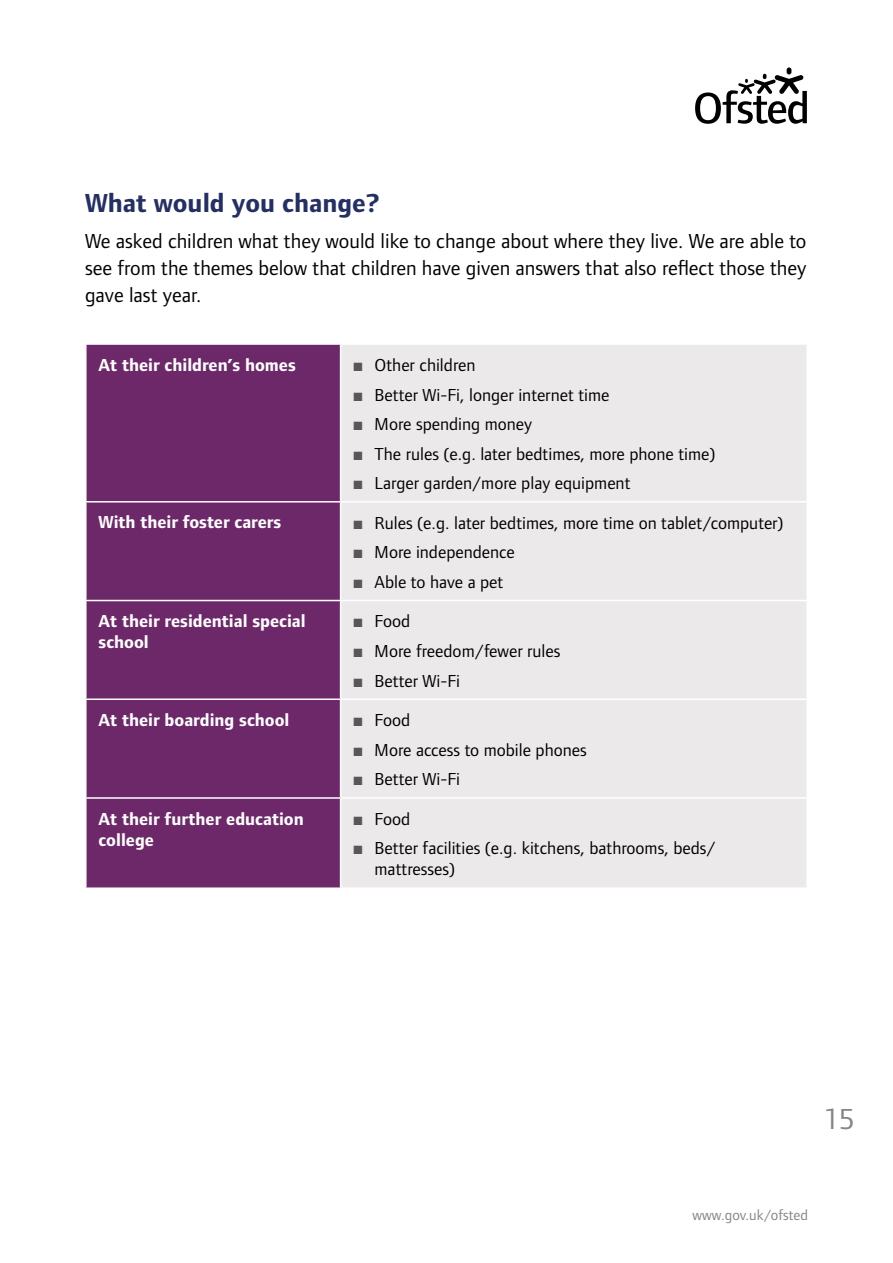
<style>
.page{position:relative;width:893px;height:1263px;background:#fff}
.page>*{position:absolute;margin:0;border:0;box-sizing:border-box;transform-origin:0 0}
.t1{font:30px "Foundry Form Sans";color:#878686}
.t2{font:700 27px "Foundry Form Sans";color:#243064}
._10_BODY_TEXT{font:21px/27px "Foundry Form Sans";color:#000;text-align:justify}
.t3{font:18px/21px "Foundry Form Sans";color:#000}
._10_BODY_TEXT-2{font:700 18px/21px "Foundry Form Sans";color:#fff}
.t4{font:15px "Foundry Form Sans Book 3";color:#878686}
</style>
<div class="page">
<svg style="left:695px;top:67px;width:112px;height:57px"></svg>
<div style="left:87px;top:345px;width:253px;height:542px;background:#6d286a"></div>
<div style="left:341px;top:345px;width:465px;height:542px;background:#ece9ea"></div>
<hr style="left:85px;top:501px;width:256px;height:1px;background:#fff">
<hr style="left:341px;top:501px;width:467px;height:1px;background:#fff">
<hr style="left:85px;top:600px;width:256px;height:1px;background:#fff">
<hr style="left:341px;top:600px;width:467px;height:1px;background:#fff">
<hr style="left:85px;top:698px;width:256px;height:2px;background:#fff">
<hr style="left:341px;top:698px;width:467px;height:2px;background:#fff">
<hr style="left:85px;top:797px;width:256px;height:2px;background:#fff">
<hr style="left:341px;top:797px;width:467px;height:2px;background:#fff">
<svg style="left:354px;top:363px;width:8px;height:8px"></svg>
<svg style="left:354px;top:392px;width:8px;height:8px"></svg>
<svg style="left:354px;top:422px;width:8px;height:8px"></svg>
<svg style="left:354px;top:451px;width:8px;height:8px"></svg>
<svg style="left:354px;top:481px;width:8px;height:8px"></svg>
<svg style="left:354px;top:520px;width:8px;height:9px"></svg>
<svg style="left:354px;top:550px;width:8px;height:8px"></svg>
<svg style="left:354px;top:579px;width:8px;height:9px"></svg>
<svg style="left:354px;top:619px;width:8px;height:8px"></svg>
<svg style="left:354px;top:648px;width:8px;height:9px"></svg>
<svg style="left:354px;top:678px;width:8px;height:8px"></svg>
<svg style="left:354px;top:718px;width:8px;height:8px"></svg>
<svg style="left:354px;top:747px;width:8px;height:9px"></svg>
<svg style="left:354px;top:777px;width:8px;height:8px"></svg>
<svg style="left:354px;top:816px;width:8px;height:9px"></svg>
<svg style="left:354px;top:846px;width:8px;height:8px"></svg>
<h2 class="t2" style="left:85px;top:188px;width:296px">What would you change?</h2>
<p class="_10_BODY_TEXT" style="left:85px;top:227px;width:723px">We asked children what they would like to change about where they live. We are able to see from the themes below that children have given answers that also reflect those they gave last year.</p>
<p class="_10_BODY_TEXT-2" style="left:99px;top:354px;width:199px">At their children’s homes</p>
<p class="t3" style="left:375px;top:354px;width:102px">Other children</p>
<p class="t3" style="left:375px;top:384px;width:236px">Better Wi-Fi, longer internet time</p>
<p class="t3" style="left:375px;top:413px;width:159px">More spending money</p>
<p class="t3" style="left:375px;top:443px;width:342px">The rules (e.g. later bedtimes, more phone time)</p>
<p class="t3" style="left:375px;top:472px;width:257px">Larger garden/more play equipment</p>
<p class="_10_BODY_TEXT-2" style="left:99px;top:512px;width:184px">With their foster carers</p>
<p class="t3" style="left:375px;top:512px;width:410px">Rules (e.g. later bedtimes, more time on tablet/computer)</p>
<p class="t3" style="left:375px;top:542px;width:142px">More independence</p>
<p class="t3" style="left:375px;top:571px;width:130px">Able to have a pet</p>
<p class="_10_BODY_TEXT-2" style="left:99px;top:611px;width:209px">At their residential special school</p>
<p class="t3" style="left:375px;top:611px;width:37px">Food</p>
<p class="t3" style="left:375px;top:640px;width:187px">More freedom/fewer rules</p>
<p class="t3" style="left:375px;top:670px;width:87px">Better Wi-Fi</p>
<p class="_10_BODY_TEXT-2" style="left:99px;top:709px;width:192px">At their boarding school</p>
<p class="t3" style="left:375px;top:709px;width:37px">Food</p>
<p class="t3" style="left:375px;top:739px;width:214px">More access to mobile phones</p>
<p class="t3" style="left:375px;top:768px;width:87px">Better Wi-Fi</p>
<p class="_10_BODY_TEXT-2" style="left:99px;top:808px;width:207px">At their further education college</p>
<p class="t3" style="left:375px;top:808px;width:37px">Food</p>
<p class="t3" style="left:375px;top:838px;width:342px">Better facilities (e.g. kitchens, bathrooms, beds/ mattresses)</p>
<h1 class="t1" style="left:824px;top:1102px;width:31px">15</h1>
<p class="t4" style="left:692px;top:1207px;width:117px">www.gov.uk/ofsted</p>
</div>
